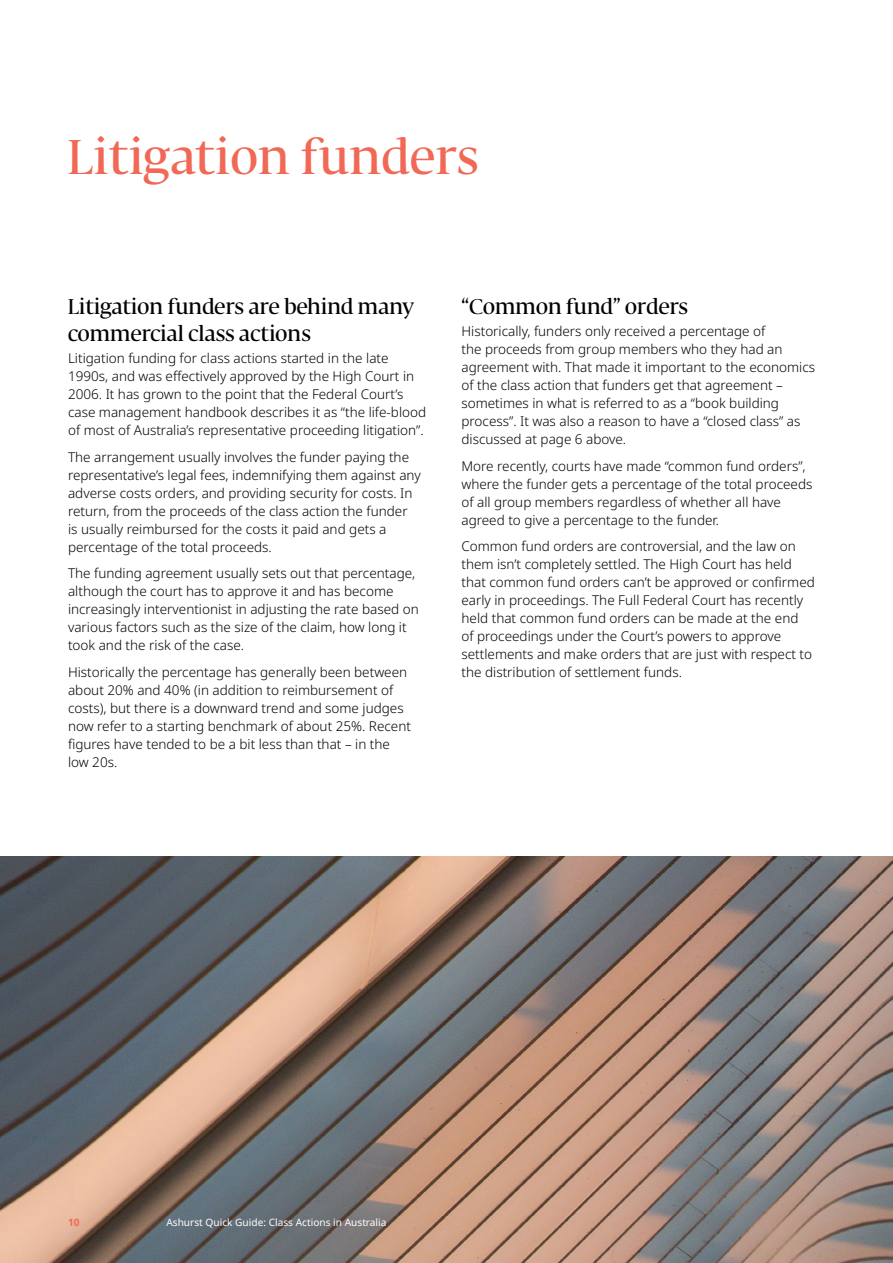
<style>
.page{position:relative;width:893px;height:1263px;background:#fff}
.page>*{position:absolute;margin:0;border:0;box-sizing:border-box;transform-origin:0 0}
.t1{font:500 48px "Fedra Serif Display";letter-spacing:.02em;color:#f26856}
.t2{font:500 21px/27px "Fedra Serif Display";letter-spacing:.01em;color:#000}
.t3{font:300 13.5px/18px "Noto Sans";color:#000}
.t4{font:10.2px "Noto Sans";color:#fff}
.t5{font:700 10.2px "Noto Sans";color:#f26856}
</style>
<div class="page">
<img style="left:0;top:857px;width:893px;height:406px">
<h1 class="t1" style="left:68px;top:128px;width:412px">Litigation funders</h1>
<h2 class="t2" style="left:68px;top:295px;width:348px">Litigation funders are behind many commercial class actions</h2>
<p class="t3" style="left:68px;top:350px;width:360px">Litigation funding for class actions started in the late 1990s, and was effectively approved by the High Court in 2006. It has grown to the point that the Federal Court’s case management handbook describes it as “the life-blood of most of Australia’s representative proceeding litigation”.</p>
<p class="t3" style="left:68px;top:448px;width:354px">The arrangement usually involves the funder paying the representative’s legal fees, indemnifying them against any adverse costs orders, and providing security for costs. In return, from the proceeds of the class action the funder<br>is usually reimbursed for the costs it paid and gets a percentage of the total proceeds.</p>
<p class="t3" style="left:68px;top:565px;width:352px">The funding agreement usually sets out that percentage, although the court has to approve it and has become increasingly interventionist in adjusting the rate based on various factors such as the size of the claim, how long it took and the risk of the case.</p>
<p class="t3" style="left:68px;top:663px;width:344px">Historically the percentage has generally been between about 20% and 40% (in addition to reimbursement of costs), but there is a downward trend and some judges now refer to a starting benchmark of about 25%. Recent figures have tended to be a bit less than that – in the low 20s.</p>
<h2 class="t2" style="left:461px;top:295px;width:228px">“Common fund” orders</h2>
<p class="t3" style="left:461px;top:323px;width:355px">Historically, funders only received a percentage of<br>the proceeds from group members who they had an agreement with. That made it important to the economics of the class action that funders get that agreement – sometimes in what is referred to as a “book building process”. It was also a reason to have a “closed class” as discussed at page 6 above.</p>
<p class="t3" style="left:461px;top:457px;width:352px">More recently, courts have made “common fund orders”, where the funder gets a percentage of the total proceeds of all group members regardless of whether all have agreed to give a percentage to the funder.</p>
<p class="t3" style="left:461px;top:538px;width:355px">Common fund orders are controversial, and the law on them isn’t completely settled. The High Court has held that common fund orders can’t be approved or confirmed early in proceedings. The Full Federal Court has recently held that common fund orders can be made at the end<br>of proceedings under the Court’s powers to approve settlements and make orders that are just with respect to the distribution of settlement funds.</p>
<p class="t5" style="left:68px;top:1216px;width:13px">10</p>
<p class="t4" style="left:166px;top:1216px;width:222px">Ashurst Quick Guide: Class Actions in Australia</p>
</div>
